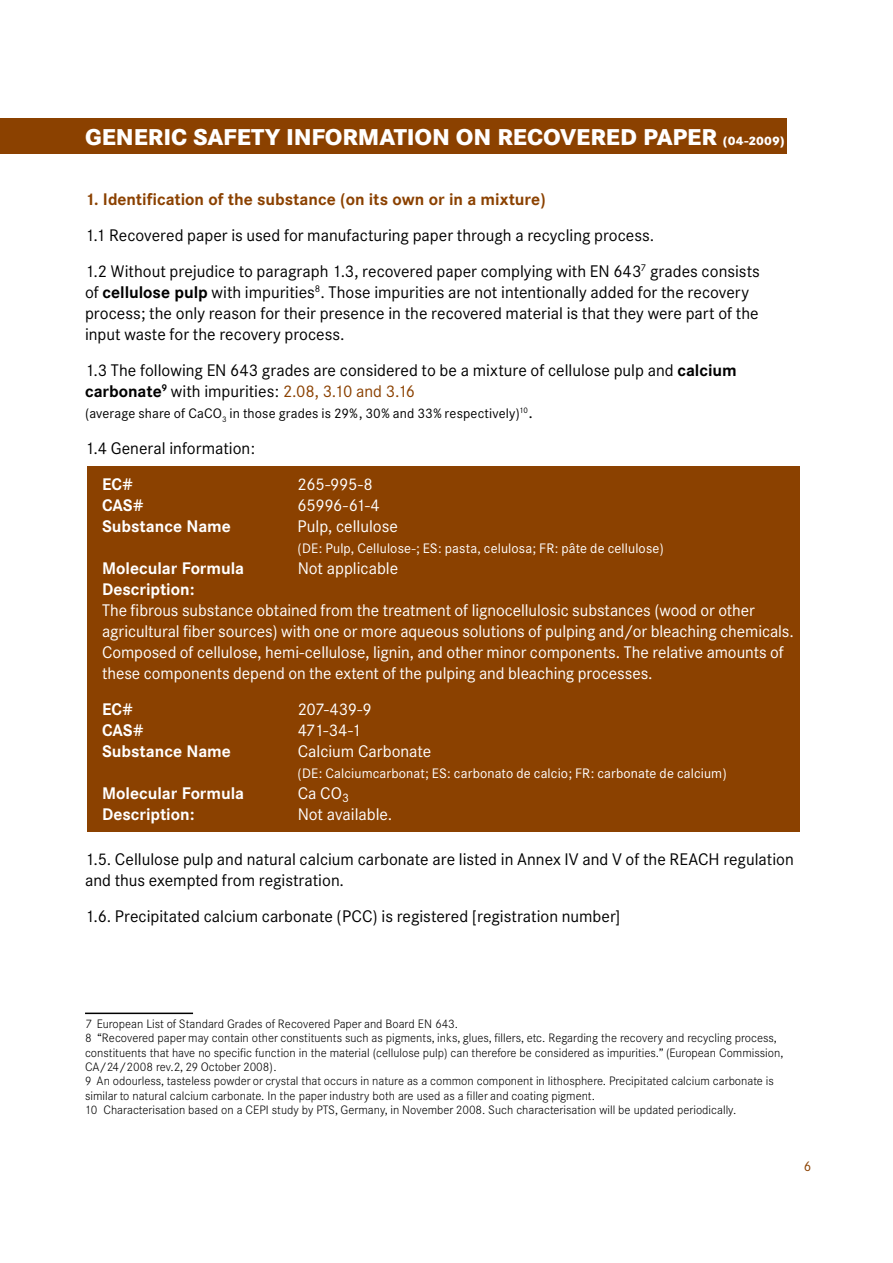
<style>
.page{position:relative;width:893px;height:1263px;background:#fff}
.page>*{position:absolute;margin:0;border:0;box-sizing:border-box;transform-origin:0 0}
.t1{font:800 22.5px "Corporate SBQ";letter-spacing:-.005em;color:#fff}
.t2{font:16.5px/21px "Corporate SBQ";color:#000}
.t3{font:16.5px/21px "Corporate SBQ";letter-spacing:-.005em;color:#fff}
.t4{font:700 16.5px "Corporate SBQ";letter-spacing:-.005em;color:#fff}
.t5{font:700 16.5px "Corporate SBQ";color:#8b4100}
.t6{font:13.5px "Corporate SBQ";letter-spacing:.01em;color:#fff}
.t7{font:13.5px "Corporate SBQ";letter-spacing:.01em;color:#000}
.t8{font:13.5px "Corporate SBQ";color:#8b4100}
.t9{font:300 12px/14.4px "Corporate SBQ";color:#000}
.s1{font-size:12px}
.s2{font-weight:700}
.s3{color:#8b4100}
.s4{font-size:16.5px}
.s5{font-weight:400}
</style>
<div class="page">
<div style="left:87px;top:467px;width:712px;height:365px;background:#8b4100"></div>
<div style="left:0;top:119px;width:787px;height:35px;background:#8b4100"></div>
<hr style="left:85px;top:1012px;width:108px;height:2px;background:#000">
<h1 class="t1" style="left:85px;top:123px;width:701px">G ENERIC SAFETY INFORMATION ON RECOVERED PAPER <span class="s1">(04-2009)</span></h1>
<p class="t5" style="left:85px;top:189px;width:462px">1. Identification of the substance (on its own or in a mixture)</p>
<p class="t2" style="left:85px;top:217px;width:676px;line-height:36px">1.1 Recovered paper is used for manufacturing paper through a recycling process.<br>1.2 Without prejudice to paragraph 1.3, recovered paper complying with EN 643<sup>7</sup> grades consists</p>
<p class="t2" style="left:85px;top:282px;width:675px">of <span class="s2">cellulose pulp</span> with impurities<sup>8</sup>. Those impurities are not intentionally added for the recovery process; the only reason for their presence in the recovered material is that they were part of the input waste for the recovery process.</p>
<p class="t2" style="left:85px;top:360px;width:653px">1.3 The following EN 643 grades are considered to be a mixture of cellulose pulp and <span class="s2">calcium carbonate</span><sup>9</sup> with impurities: <span class="s3">2.08, 3.10 and 3.16</span></p>
<p class="t7" style="left:85px;top:405px;width:449px">(average share of CaCO <sub>3</sub> in those grades is 29%, 30% and 33% respectively)<sup>10</sup><span class="s4">.</span></p>
<p class="t2" style="left:85px;top:438px;width:172px">1.4 General information:</p>
<p class="t4" style="left:102px;top:474px;width:32px">EC#</p>
<p class="t3" style="left:298px;top:474px;width:77px">265-995-8</p>
<p class="t4" style="left:102px;top:495px;width:43px">CAS#</p>
<p class="t3" style="left:298px;top:495px;width:84px">65996-61-4</p>
<p class="t4" style="left:102px;top:516px;width:130px">Substance Name</p>
<p class="t3" style="left:298px;top:516px;width:102px">Pulp, cellulose</p>
<p class="t6" style="left:298px;top:540px;width:368px">(DE: Pulp, Cellulose-; ES: pasta, celulosa; FR: pâte de cellulose)</p>
<p class="t4" style="left:102px;top:558px;width:177px">Molecular Formula <span class="s5">N</span></p>
<p class="t3" style="left:309px;top:558px;width:91px">ot applicable</p>
<p class="t4" style="left:102px;top:579px;width:94px">Description:</p>
<p class="t3" style="left:102px;top:600px;width:693px">The fibrous substance obtained from the treatment of lignocellulosic substances (wood or other agricultural fiber sources) with one or more aqueous solutions of pulping and/or bleaching chemicals.<br>Composed of cellulose, hemi-cellulose, lignin, and other minor components. The relative amounts of these components depend on the extent of the pulping and bleaching processes.</p>
<p class="t4" style="left:102px;top:699px;width:32px">EC#</p>
<p class="t3" style="left:298px;top:699px;width:76px">207-439-9</p>
<p class="t4" style="left:102px;top:720px;width:43px">CAS#</p>
<p class="t3" style="left:298px;top:720px;width:65px">471-34-1</p>
<p class="t4" style="left:102px;top:741px;width:130px">Substance Name</p>
<p class="t3" style="left:298px;top:741px;width:135px">Calcium Carbonate</p>
<p class="t6" style="left:298px;top:765px;width:430px">(DE: Calciumcarbonat; ES: carbonato de calcio; FR: carbonate de calcium)</p>
<p class="t4" style="left:102px;top:783px;width:144px">Molecular Formula</p>
<p class="t3" style="left:298px;top:783px;width:53px">Ca CO <sub>3</sub></p>
<p class="t4" style="left:102px;top:804px;width:94px">Description:</p>
<p class="t3" style="left:298px;top:804px;width:96px">Not available.</p>
<p class="t2" style="left:85px;top:849px;width:710px">1.5. Cellulose pulp and natural calcium carbonate are listed in Annex IV and V of the REACH regulation and thus exempted from registration.</p>
<p class="t2" style="left:85px;top:906px;width:537px">1.6. Precipitated calcium carbonate (PCC) is registered [registration number]</p>
<p class="t9" style="left:85px;top:1016px;width:700px">7 European List of Standard Grades of Recovered Paper and Board EN 643.<br>8 “Recovered paper may contain other constituents such as pigments, inks, glues, fillers, etc. Regarding the recovery and recycling process, constituents that have no specific function in the material (cellulose pulp) can therefore be considered as impurities.” (European Commission, CA/24/2008 rev.2, 29 October 2008).<br>9 An odourless, tasteless powder or crystal that occurs in nature as a common component in lithosphere. Precipitated calcium carbonate is similar to natural calcium carbonate. In the paper industry both are used as a filler and coating pigment.<br>10 Characterisation based on a CEPI study by PTS, Germany, in November 2008. Such characterisation will be updated periodically.</p>
<p class="t8" style="left:804px;top:1158px;width:9px">6</p>
</div>
